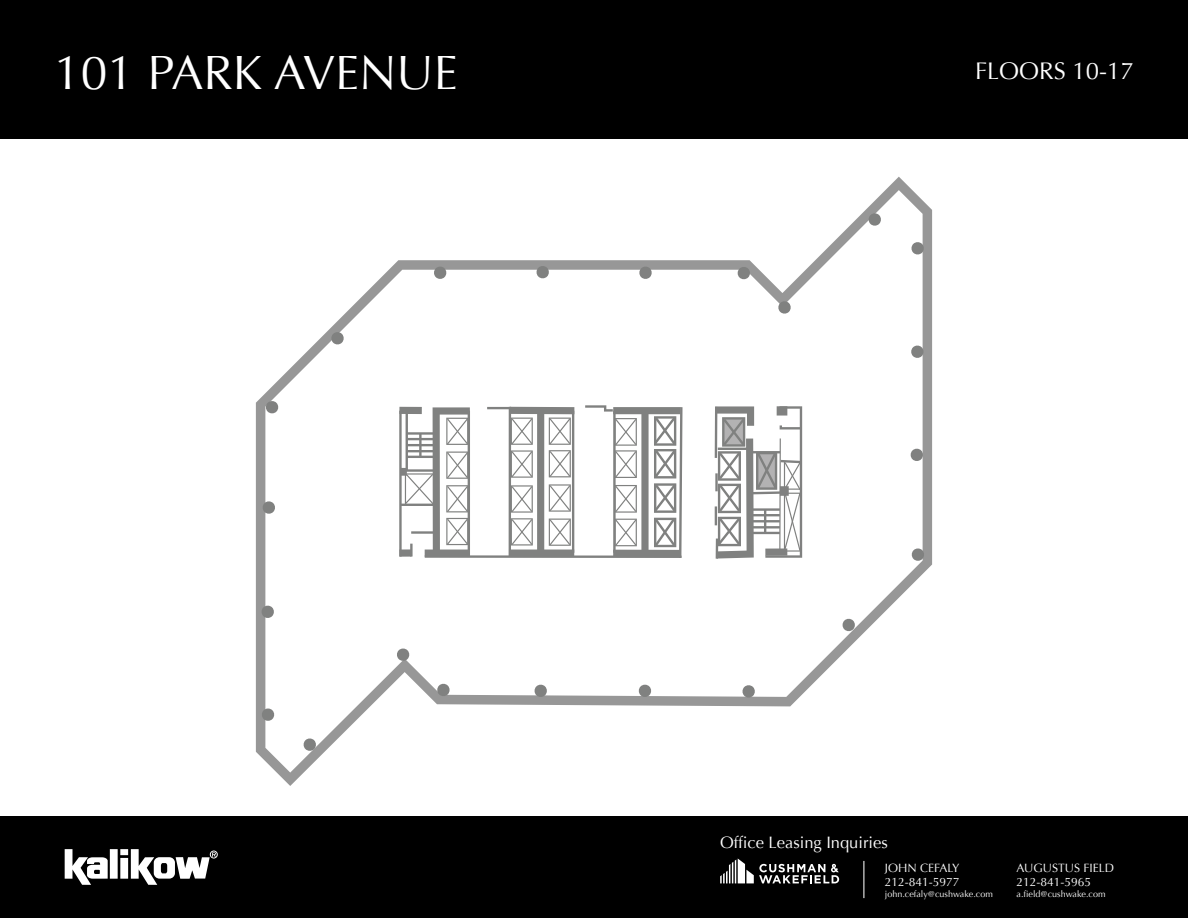
<style>
.page{position:relative;width:1188px;height:918px;background:#fff}
.page>*{position:absolute;margin:0;border:0;box-sizing:border-box;transform-origin:0 0}
.t1{font:48px "Optima";color:#fff}
.t2{font:24px "Optima";color:#fff}
.t3{font:16.5px "Optima";color:#fff}
.t4{font:12px/14.4px "Optima";color:#fff}
.t5{font:9px "Optima";color:#fff}
</style>
<div class="page">
<div style="left:0;top:0;width:1188px;height:139px;background:#000"></div>
<div style="left:0;top:816px;width:1188px;height:102px;background:#000"></div>
<svg style="left:65px;top:849px;width:153px;height:36px"></svg>
<svg style="left:720px;top:858px;width:119px;height:25px"></svg>
<hr style="left:863px;top:861px;width:1px;height:37px;background:#fff">
<svg style="left:256px;top:177px;width:676px;height:609px"></svg>
<svg style="left:265px;top:400px;width:14px;height:14px"></svg>
<svg style="left:331px;top:331px;width:13px;height:14px"></svg>
<svg style="left:433px;top:266px;width:14px;height:14px"></svg>
<svg style="left:536px;top:265px;width:13px;height:14px"></svg>
<svg style="left:639px;top:266px;width:13px;height:14px"></svg>
<svg style="left:737px;top:266px;width:14px;height:14px"></svg>
<svg style="left:778px;top:301px;width:13px;height:13px"></svg>
<svg style="left:868px;top:213px;width:14px;height:13px"></svg>
<svg style="left:911px;top:242px;width:13px;height:13px"></svg>
<svg style="left:911px;top:345px;width:13px;height:14px"></svg>
<svg style="left:910px;top:448px;width:14px;height:14px"></svg>
<svg style="left:911px;top:548px;width:14px;height:13px"></svg>
<svg style="left:842px;top:618px;width:13px;height:14px"></svg>
<svg style="left:742px;top:685px;width:13px;height:13px"></svg>
<svg style="left:638px;top:684px;width:14px;height:14px"></svg>
<svg style="left:534px;top:684px;width:13px;height:14px"></svg>
<svg style="left:437px;top:683px;width:13px;height:14px"></svg>
<svg style="left:396px;top:648px;width:14px;height:13px"></svg>
<svg style="left:303px;top:738px;width:14px;height:13px"></svg>
<svg style="left:261px;top:708px;width:14px;height:13px"></svg>
<svg style="left:261px;top:605px;width:14px;height:14px"></svg>
<svg style="left:262px;top:501px;width:14px;height:13px"></svg>
<div style="left:613px;top:407px;width:68px;height:7px;background:#808180"></div>
<div style="left:510px;top:407px;width:64px;height:7px;background:#808180"></div>
<div style="left:613px;top:550px;width:68px;height:7px;background:#808180"></div>
<div style="left:509px;top:550px;width:65px;height:7px;background:#808180"></div>
<div style="left:399px;top:549px;width:13px;height:8px;background:#808180"></div>
<div style="left:641px;top:411px;width:8px;height:142px;background:#808180"></div>
<hr style="left:613px;top:411px;width:3px;height:142px;background:#808180">
<hr style="left:572px;top:411px;width:2px;height:142px;background:#808180">
<hr style="left:509px;top:407px;width:2px;height:149px;background:#808180">
<hr style="left:399px;top:411px;width:3px;height:146px;background:#808180">
<div style="left:537px;top:411px;width:7px;height:142px;background:#808180"></div>
<hr style="left:425px;top:555px;width:256px;height:3px;background:#808180">
<svg style="left:654px;top:407px;width:29px;height:151px"></svg>
<hr style="left:487px;top:407px;width:24px;height:2px;background:#808180">
<svg style="left:585px;top:405px;width:28px;height:7px"></svg>
<svg style="left:615px;top:485px;width:22px;height:28px"></svg>
<svg style="left:615px;top:519px;width:22px;height:27px"></svg>
<svg style="left:615px;top:418px;width:22px;height:60px"></svg>
<svg style="left:549px;top:418px;width:22px;height:59px"></svg>
<svg style="left:511px;top:418px;width:22px;height:60px"></svg>
<svg style="left:511px;top:485px;width:22px;height:61px"></svg>
<svg style="left:549px;top:484px;width:22px;height:28px"></svg>
<svg style="left:549px;top:519px;width:22px;height:27px"></svg>
<div style="left:399px;top:407px;width:23px;height:7px;background:#808180"></div>
<hr style="left:400px;top:504px;width:37px;height:2px;background:#808180">
<svg style="left:715px;top:406px;width:87px;height:153px"></svg>
<div style="left:400px;top:468px;width:7px;height:8px;background:#808180"></div>
<svg style="left:405px;top:407px;width:65px;height:150px"></svg>
<p class="t1" style="left:54px;top:45px;width:405px">101 PARK AVENUE</p>
<p class="t2" style="left:975px;top:57px;width:160px">FLOORS 10-17</p>
<p class="t3" style="left:720px;top:832px;width:169px">Office Leasing Inquiries</p>
<p class="t4" style="left:885px;top:861px;width:76px">JOHN CEFALY<br>212-841-5977</p>
<p class="t5" style="left:885px;top:889px;width:110px">john.cefaly@cushwake.com</p>
<p class="t4" style="left:1017px;top:861px;width:99px">AUGUSTUS FIELD<br>212-841-5965</p>
<p class="t5" style="left:1017px;top:889px;width:91px">a.field@cushwake.com</p>
</div>
